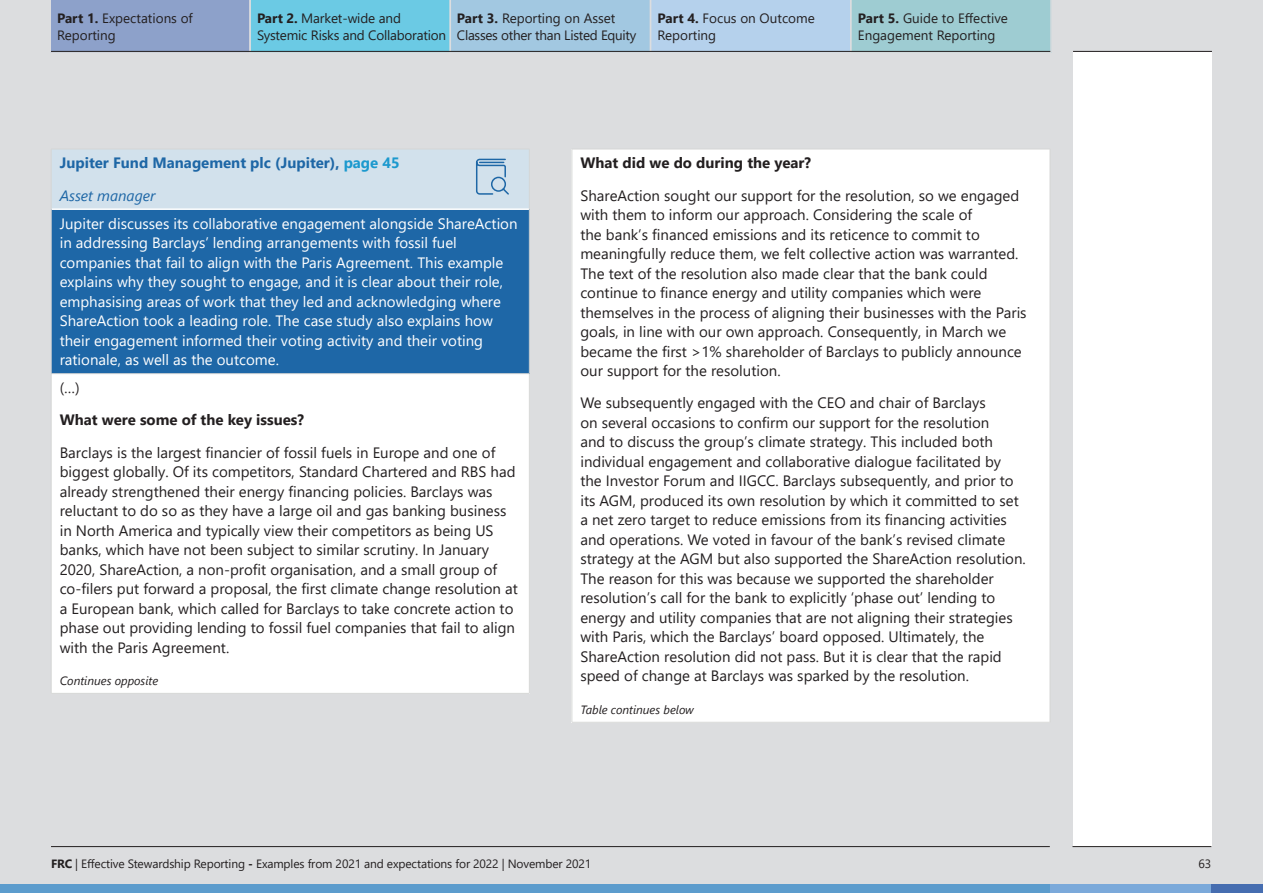
<style>
.page{position:relative;width:1263px;height:893px;background:#dcdddf}
.page>*{position:absolute;margin:0;border:0;box-sizing:border-box;transform-origin:0 0}
.t1{font:15px/19.5px "Segoe UI";color:#231f20}
.t2{font:15px/19.5px "Segoe UI";color:#fff}
.t3{font:700 15px/32.2px "Segoe UI";color:#1e67a6}
.t4{font:700 15px "Segoe UI";color:#231f20}
.t5{font:13.5px/16.5px "Segoe UI";color:#231f20}
.t6{font:13.5px/16.5px "Segoe UI";letter-spacing:-.02em;color:#231f20}
.t7{font:12px "Segoe UI";letter-spacing:-.01em;color:#231f20}
.t8{font:italic 12px "Segoe UI";color:#231f20}
.s1{font-weight:700}
.s2{color:#1c99ce}
.s3{font-weight:400;font-style:italic}
</style>
<div class="page">
<svg style="left:50px;top:0;width:1002px;height:53px;background:#97c3db"></svg>
<div style="left:1073px;top:52px;width:139px;height:794px;background:#fff"></div>
<hr style="left:51px;top:51px;width:999px;height:1px;background:#231f20">
<hr style="left:1073px;top:51px;width:139px;height:1px;background:#231f20">
<div style="left:0;top:884px;width:1050px;height:9px;background:#5c9ccd"></div>
<div style="left:1050px;top:884px;width:212px;height:9px;background:#7ba9da"></div>
<div style="left:1211px;top:884px;width:52px;height:9px;background:#466db0"></div>
<hr style="left:51px;top:846px;width:999px;height:1px;background:#231f20">
<hr style="left:1072px;top:846px;width:139px;height:1px;background:#231f20">
<div style="left:51px;top:149px;width:478px;height:60px;background:#d2e1ec"></div>
<div style="left:51px;top:209px;width:478px;height:165px;background:#1e67a7"></div>
<div style="left:51px;top:374px;width:478px;height:319px;background:#fff"></div>
<hr style="left:51px;top:208px;width:478px;height:2px;background:#fff">
<hr style="left:51px;top:149px;width:478px;height:1px;background:#d5d6d5">
<hr style="left:51px;top:149px;width:1px;height:60px;background:#d5d6d5">
<hr style="left:529px;top:149px;width:1px;height:60px;background:#d5d6d5">
<hr style="left:51px;top:209px;width:1px;height:164px;background:#d5d6d5">
<hr style="left:529px;top:209px;width:1px;height:164px;background:#d5d6d5">
<hr style="left:51px;top:373px;width:478px;height:1px;background:#d5d6d5">
<hr style="left:51px;top:374px;width:1px;height:319px;background:#d5d6d5">
<hr style="left:529px;top:374px;width:1px;height:319px;background:#d5d6d5">
<hr style="left:51px;top:693px;width:478px;height:1px;background:#d5d6d5">
<div style="left:572px;top:149px;width:478px;height:573px;background:#fff"></div>
<hr style="left:572px;top:149px;width:478px;height:1px;background:#d5d6d5">
<hr style="left:572px;top:149px;width:1px;height:573px;background:#d5d6d5">
<hr style="left:1050px;top:149px;width:1px;height:573px;background:#d5d6d5">
<hr style="left:572px;top:722px;width:478px;height:1px;background:#d5d6d5">
<svg style="left:476px;top:158px;width:33px;height:37px"></svg>
<p class="t5" style="left:57px;top:9px;width:137px"><span class="s1">Part 1.</span> Expectations of<br>Reporting</p>
<p class="t5" style="left:257px;top:9px;width:191px"><span class="s1">Part 2.</span> Market-wide and<br>Systemic Risks and Collaboration</p>
<p class="t6" style="left:457px;top:9px;width:181px"><span class="s1">Part 3.</span> Reporting on Asset<br>Classes other than Listed Equity</p>
<p class="t5" style="left:657px;top:9px;width:159px"><span class="s1">Part 4.</span> Focus on Outcome<br>Reporting</p>
<p class="t5" style="left:858px;top:9px;width:152px"><span class="s1">Part 5.</span> Guide to Effective<br>Engagement Reporting</p>
<p class="t3" style="left:60px;top:146px;width:341px">Jupiter Fund Management plc (Jupiter), <span class="s2">page 45<br></span><span class="s3">Asset manager</span></p>
<p class="t2" style="left:60px;top:212px;width:459px">Jupiter discusses its collaborative engagement alongside ShareAction in addressing Barclays’ lending arrangements with fossil fuel companies that fail to align with the Paris Agreement. This example explains why they sought to engage, and it is clear about their role, emphasising areas of work that they led and acknowledging where ShareAction took a leading role. The case study also explains how their engagement informed their voting activity and their voting rationale, as well as the outcome.</p>
<p class="t1" style="left:60px;top:377px;width:22px">(…)</p>
<p class="t4" style="left:60px;top:406px;width:246px">What were some of the key issues?</p>
<p class="t1" style="left:60px;top:441px;width:460px">Barclays is the largest financier of fossil fuels in Europe and one of biggest globally. Of its competitors, Standard Chartered and RBS had already strengthened their energy financing policies. Barclays was reluctant to do so as they have a large oil and gas banking business in North America and typically view their competitors as being US banks, which have not been subject to similar scrutiny. In January 2020, ShareAction, a non-profit organisation, and a small group of co-filers put forward a proposal, the first climate change resolution at a European bank, which called for Barclays to take concrete action to phase out providing lending to fossil fuel companies that fail to align with the Paris Agreement.</p>
<p class="t8" style="left:60px;top:669px;width:100px">Continues opposite</p>
<p class="t4" style="left:580px;top:149px;width:232px">What did we do during the year?</p>
<p class="t1" style="left:580px;top:184px;width:448px">ShareAction sought our support for the resolution, so we engaged with them to inform our approach. Considering the scale of<br>the bank’s financed emissions and its reticence to commit to meaningfully reduce them, we felt collective action was warranted.<br>The text of the resolution also made clear that the bank could continue to finance energy and utility companies which were themselves in the process of aligning their businesses with the Paris goals, in line with our own approach. Consequently, in March we became the first &gt;1% shareholder of Barclays to publicly announce our support for the resolution.</p>
<p class="t1" style="left:580px;top:392px;width:447px">We subsequently engaged with the CEO and chair of Barclays<br>on several occasions to confirm our support for the resolution<br>and to discuss the group’s climate strategy. This included both individual engagement and collaborative dialogue facilitated by the Investor Forum and IIGCC. Barclays subsequently, and prior to its AGM, produced its own resolution by which it committed to set a net zero target to reduce emissions from its financing activities and operations. We voted in favour of the bank’s revised climate strategy at the AGM but also supported the ShareAction resolution.<br>The reason for this was because we supported the shareholder resolution’s call for the bank to explicitly ‘phase out’ lending to energy and utility companies that are not aligning their strategies with Paris, which the Barclays’ board opposed. Ultimately, the ShareAction resolution did not pass. But it is clear that the rapid speed of change at Barclays was sparked by the resolution.</p>
<p class="t8" style="left:580px;top:698px;width:115px">Table continues below</p>
<p class="t7" style="left:51px;top:852px;width:542px"><span class="s1">FRC</span> | Effective Stewardship Reporting <span class="s1">-</span> Examples from 2021 and expectations for 2022 | November 2021</p>
<p class="t7" style="left:1198px;top:852px;width:14px">63</p>
</div>
